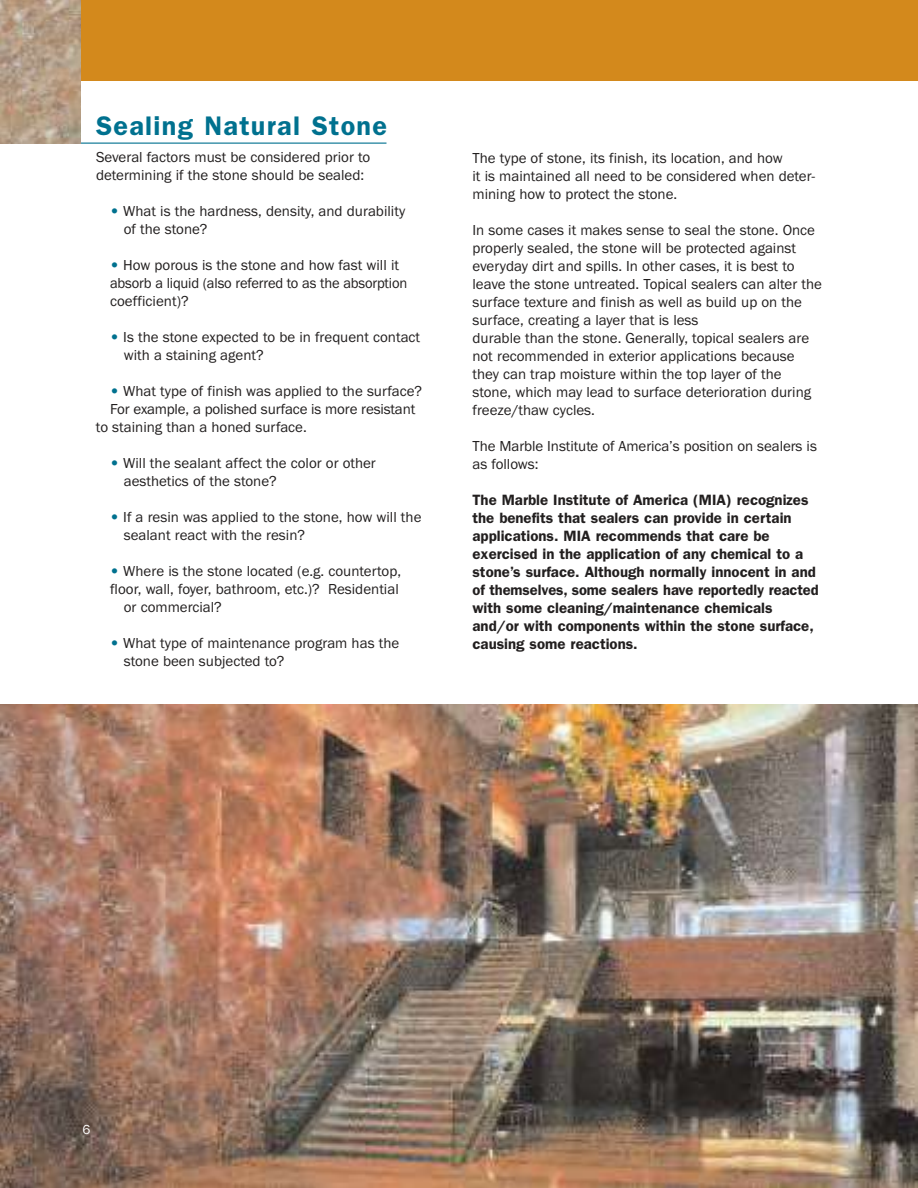
<style>
.page{position:relative;width:918px;height:1188px;background:#fff}
.page>*{position:absolute;margin:0;border:0;box-sizing:border-box;transform-origin:0 0}
.t1{font:600 27px "Franklin Gothic";letter-spacing:.05em;color:#00718f}
.t2{font:15px/18px "Franklin Gothic";color:#221f1f}
.t3{font:600 15px/18px "Franklin Gothic";color:#221f1f}
.t4{font:13.5px "Franklin Gothic";color:#fff}
.s1{font-weight:800;color:#00718f}
</style>
<div class="page">
<div style="left:70px;top:0;width:848px;height:81px;background:#d3891c"></div>
<hr style="left:0;top:143px;width:386px;height:1px;background:#00718f">
<img style="left:0;top:0;width:81px;height:144px">
<img style="left:0;top:705px;width:918px;height:483px">
<h1 class="t1" style="left:96px;top:116px;width:293px">Sealing Natural Stone</h1>
<p class="t2" style="left:96px;top:149px;width:276px">Several factors must be considered prior to determining if the stone should be sealed:</p>
<p class="t2" style="left:124px;top:203px;width:283px;text-indent:-14px"><span class="s1">•</span> What is the hardness, density, and durability of the stone?</p>
<p class="t2" style="left:110px;top:257px;width:299px"><span class="s1">•</span> How porous is the stone and how fast will it absorb a liquid (also referred to as the absorption coefficient)?</p>
<p class="t2" style="left:124px;top:329px;width:298px;text-indent:-14px"><span class="s1">•</span> Is the stone expected to be in frequent contact with a staining agent?</p>
<p class="t2" style="left:110px;top:383px;width:314px"><span class="s1">•</span> What type of finish was applied to the surface?</p>
<p class="t2" style="left:110px;top:401px;width:307px">For example, a polished surface is more resistant</p>
<p class="t2" style="left:96px;top:419px;width:212px">to staining than a honed surface.</p>
<p class="t2" style="left:124px;top:455px;width:254px;text-indent:-14px"><span class="s1">•</span> Will the sealant affect the color or other aesthetics of the stone?</p>
<p class="t2" style="left:124px;top:509px;width:299px;text-indent:-14px"><span class="s1">•</span> If a resin was applied to the stone, how will the sealant react with the resin?</p>
<p class="t2" style="left:110px;top:563px;width:292px"><span class="s1">•</span> Where is the stone located (e.g. countertop,</p>
<p class="t2" style="left:110px;top:581px;width:290px">floor, wall, foyer, bathroom, etc.)? Residential</p>
<p class="t2" style="left:124px;top:599px;width:99px">or commercial?</p>
<p class="t2" style="left:124px;top:635px;width:277px;text-indent:-14px"><span class="s1">•</span> What type of maintenance program has the stone been subjected to?</p>
<p class="t2" style="left:473px;top:150px;width:344px">The type of stone, its finish, its location, and how<br>it is maintained all need to be considered when deter&shy;mining how to protect the stone.</p>
<p class="t2" style="left:473px;top:222px;width:351px">In some cases it makes sense to seal the stone. Once properly sealed, the stone will be protected against everyday dirt and spills. In other cases, it is best to leave the stone untreated. Topical sealers can alter the surface texture and finish as well as build up on the surface, creating a layer that is less<br>durable than the stone. Generally, topical sealers are not recommended in exterior applications because they can trap moisture within the top layer of the stone, which may lead to surface deterioration during freeze/thaw cycles.</p>
<p class="t2" style="left:473px;top:438px;width:346px">The Marble Institute of America’s position on sealers is as follows:</p>
<p class="t3" style="left:472px;top:492px;width:348px">The Marble Institute of America (MIA) recognizes the benefits that sealers can provide in certain applications. MIA recommends that care be exercised in the application of any chemical to a stone’s surface. Although normally innocent in and of themselves, some sealers have reportedly reacted with some cleaning/maintenance chemicals and/or with components within the stone surface, causing some reactions.</p>
<p class="t4" style="left:82px;top:1124px;width:9px">6</p>
</div>
